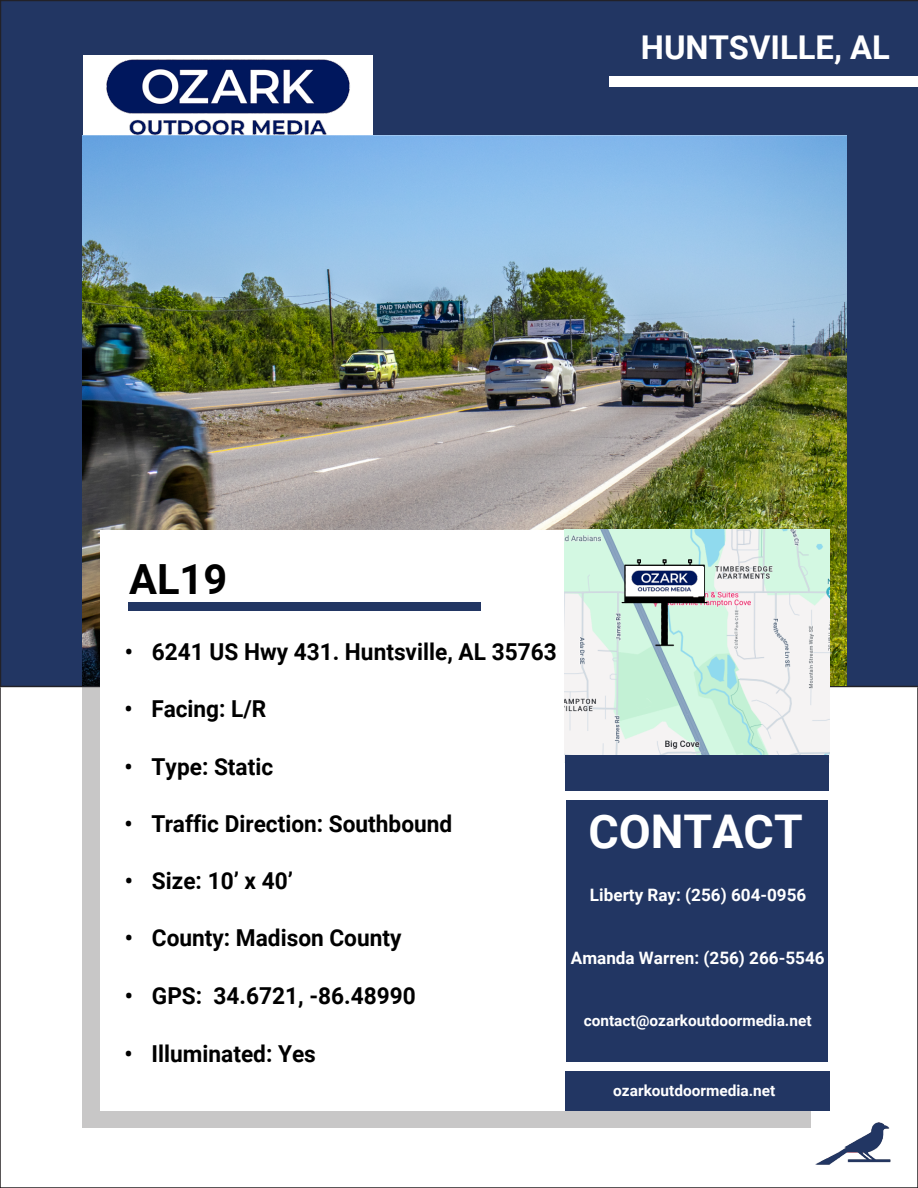
<style>
.page{position:relative;width:918px;height:1188px;background:#fff}
.page>*{position:absolute;margin:0;border:0;box-sizing:border-box;transform-origin:0 0}
.t1{font:700 46.5px "Roboto";color:#fff}
.t2{font:700 41.55px "Roboto";color:#000}
.t3{font:700 32.7px "Roboto";color:#fff}
.t4{font:700 23.4px "Roboto";color:#000}
.t5{font:700 17.1px "Roboto";color:#fff}
.t6{font:700 15.45px "Roboto";color:#fff}
</style>
<div class="page">
<img style="left:0;top:0;width:918px;height:742px">
<div style="left:83px;top:55px;width:290px;height:81px;background:#fff"></div>
<div style="left:609px;top:76px;width:309px;height:10px;background:#fff"></div>
<div style="left:82px;top:530px;width:728px;height:598px;background:#c8c7c7"></div>
<img style="left:70px;top:123px;width:762px;height:582px">
<img style="left:82px;top:135px;width:765px;height:550px">
<div style="left:100px;top:530px;width:729px;height:581px;background:#fff"></div>
<img style="left:565px;top:530px;width:264px;height:225px">
<img style="left:594px;top:555px;width:141px;height:95px">
<div style="left:626px;top:567px;width:77px;height:28px;background:#fff"></div>
<img style="left:94px;top:43px;width:268px;height:104px">
<img style="left:631px;top:570px;width:67px;height:22px">
<div style="left:565px;top:755px;width:264px;height:36px;background:#223663"></div>
<div style="left:566px;top:800px;width:262px;height:262px;background:#223663"></div>
<div style="left:566px;top:1071px;width:264px;height:40px;background:#223663"></div>
<div style="left:128px;top:603px;width:352px;height:8px;background:#223663"></div>
<img style="left:815px;top:1122px;width:76px;height:43px">
<h3 class="t3" style="left:641px;top:25px;width:251px">HUNTSVILLE, AL</h3>
<h2 class="t2" style="left:129px;top:550px;width:100px">AL19</h2>
<p class="t4" style="left:125px;top:635px;width:433px">• 6241 US Hwy 431. Huntsville, AL 35763</p>
<p class="t4" style="left:125px;top:693px;width:143px">• Facing: L/R</p>
<p class="t4" style="left:125px;top:750px;width:150px">• Type: Static</p>
<p class="t4" style="left:125px;top:807px;width:329px">• Traffic Direction: Southbound</p>
<p class="t4" style="left:125px;top:864px;width:169px">• Size: 10’ x 40’</p>
<p class="t4" style="left:125px;top:922px;width:278px">• County: Madison County</p>
<p class="t4" style="left:125px;top:979px;width:292px">• GPS: 34.6721, -86.48990</p>
<p class="t4" style="left:125px;top:1037px;width:193px">• Illuminated: Yes</p>
<h1 class="t1" style="left:588px;top:799px;width:216px">CONTACT</h1>
<p class="t5" style="left:590px;top:883px;width:218px">Liberty Ray: (256) 604-0956</p>
<p class="t5" style="left:571px;top:946px;width:255px">Amanda Warren: (256) 266-5546</p>
<p class="t6" style="left:584px;top:1009px;width:229px">contact@ozarkoutdoormedia.net</p>
<p class="t6" style="left:613px;top:1080px;width:164px">ozarkoutdoormedia.net</p>
</div>
